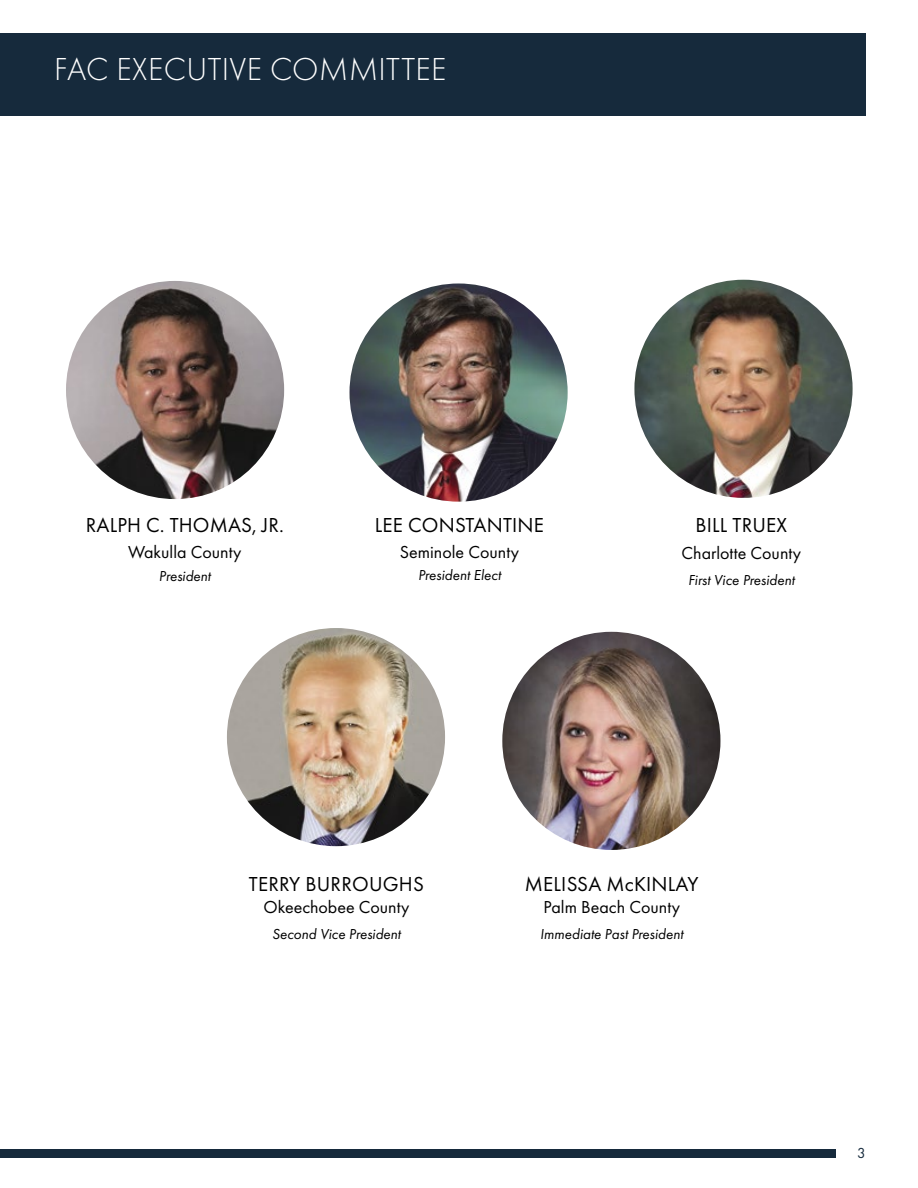
<style>
.page{position:relative;width:918px;height:1188px;background:#fff}
.page>*{position:absolute;margin:0;border:0;box-sizing:border-box;transform-origin:0 0}
.t1{font:300 33px "Futura PT";letter-spacing:.01em;color:#fff}
.t2{font:21px "Futura PT";letter-spacing:.01em;color:#000}
.t3{font:18px "Futura PT";color:#000}
.t4{font:italic 15px "Futura PT";color:#000}
.t5{font:15px "Futura PT";color:#162a3c}
</style>
<div class="page">
<div style="left:0;top:1149px;width:836px;height:9px;background:#162a3c"></div>
<img style="left:66px;top:281px;width:218px;height:218px;border-radius:109px">
<img style="left:350px;top:284px;width:218px;height:218px;border-radius:109px">
<img style="left:634px;top:280px;width:219px;height:218px;border-radius:109px">
<img style="left:227px;top:628px;width:218px;height:218px;border-radius:109px">
<div style="left:0;top:33px;width:865px;height:82px;background:#162a3c"></div>
<img style="left:502px;top:632px;width:218px;height:218px;border-radius:109px">
<h1 class="t1" style="left:54px;top:50px;width:394px">FAC EXECUTIVE COMMITTEE</h1>
<h2 class="t2" style="left:86px;top:512px;width:200px">RALPH C. THOMAS, JR.</h2>
<p class="t3" style="left:128px;top:541px;width:115px">Wakulla County</p>
<p class="t4" style="left:159px;top:567px;width:53px">President</p>
<h2 class="t2" style="left:375px;top:512px;width:171px">LEE CONSTANTINE</h2>
<p class="t3" style="left:400px;top:541px;width:121px">Seminole County</p>
<p class="t4" style="left:418px;top:566px;width:84px">President Elect</p>
<h2 class="t2" style="left:696px;top:512px;width:93px">BILL TRUEX</h2>
<p class="t3" style="left:682px;top:542px;width:121px">Charlotte County</p>
<p class="t4" style="left:688px;top:571px;width:108px">First Vice President</p>
<h2 class="t2" style="left:249px;top:871px;width:176px">TERRY BURROUGHS</h2>
<p class="t3" style="left:263px;top:896px;width:148px">Okeechobee County</p>
<p class="t4" style="left:272px;top:925px;width:130px">Second Vice President</p>
<h2 class="t2" style="left:525px;top:871px;width:175px">MELISSA McKINLAY</h2>
<p class="t3" style="left:544px;top:896px;width:138px">Palm Beach County</p>
<p class="t4" style="left:540px;top:925px;width:145px">Immediate Past President</p>
<p class="t5" style="left:857px;top:1144px;width:10px">3</p>
</div>
